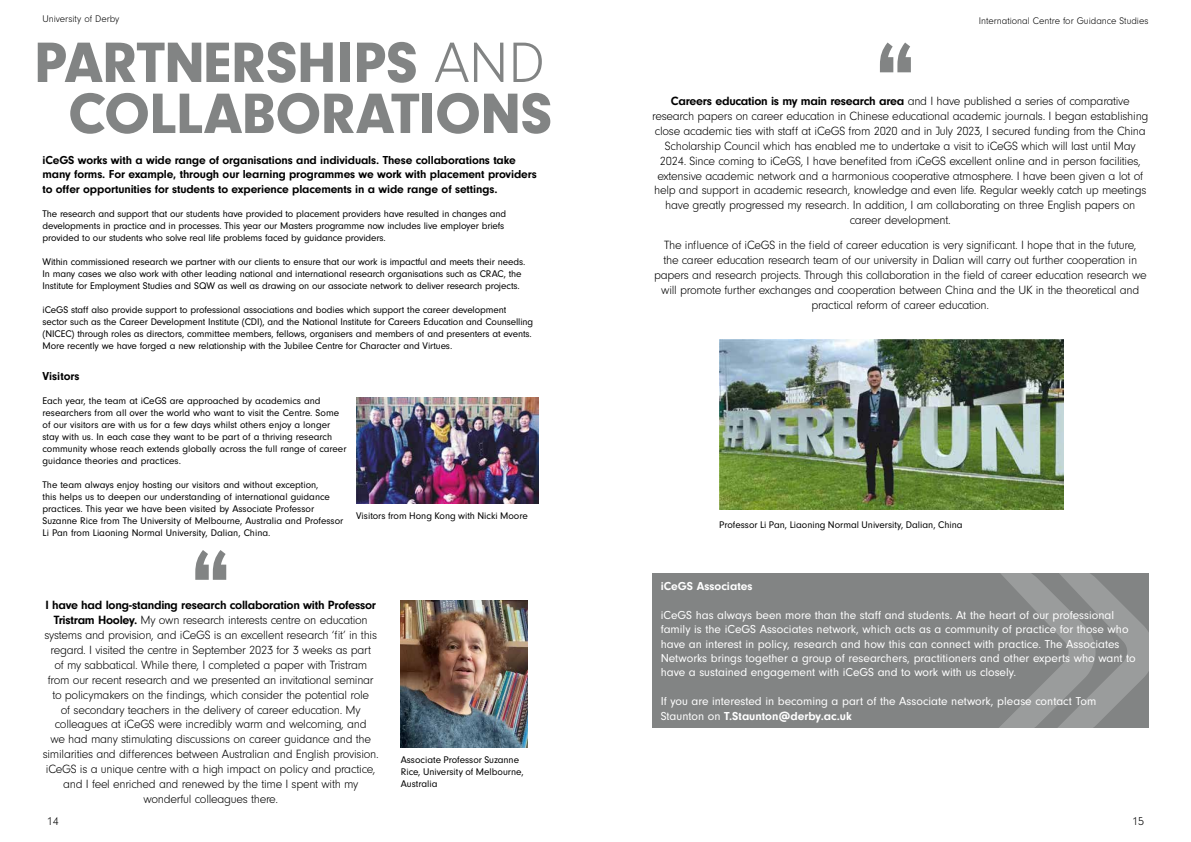
<style>
.page{position:relative;width:1191px;height:842px;background:#fff}
.page>*{position:absolute;margin:0;border:0;box-sizing:border-box;transform-origin:0 0}
.main_header{font:900 59px/51px "Neuzeit Gro";letter-spacing:-.01em;color:#828484;text-align:center}
.t1{font:300 12.4px/14.9px "Neuzeit Gro";letter-spacing:-.02em;color:#000;text-align:center}
.t2{font:12px/14.4px "Neuzeit Gro";color:#fff}
.t3{font:700 12px/14.4px "Neuzeit Gro";letter-spacing:-.01em;color:#000}
.t4{font:700 12px "Neuzeit Gro";color:#fff}
.t5{font:300 12px "Neuzeit Gro";color:#000}
.t6{font:10px/12px "Neuzeit Gro";letter-spacing:-.01em;color:#000}
.t7{font:300 10px "Neuzeit Gro";color:#000}
.s1{font-weight:300}
.s2{font-weight:700}
</style>
<div class="page">
<div style="left:652px;top:573px;width:496px;height:155px;background:#828484"></div>
<svg style="left:999px;top:573px;width:150px;height:155px"></svg>
<img style="left:356px;top:398px;width:183px;height:106px">
<svg style="left:195px;top:550px;width:31px;height:30px"></svg>
<img style="left:401px;top:601px;width:127px;height:146px">
<svg style="left:880px;top:43px;width:31px;height:29px"></svg>
<img style="left:719px;top:339px;width:344px;height:171px">
<p class="t7" style="left:43px;top:13px;width:78px">University of Derby</p>
<p class="t7" style="left:978px;top:15px;width:171px">International Centre for Guidance Studies</p>
<p class="main_header" style="left:34px;top:37px;width:520px">PARTNERSHIPS <span class="s1">AND<br></span>COLLABORATIONS</p>
<p class="t3" style="left:43px;top:153px;width:496px">iCeGS works with a wide range of organisations and individuals. These collaborations take many forms. For example, through our learning programmes we work with placement providers to offer opportunities for students to experience placements in a wide range of settings.</p>
<p class="t6" style="left:43px;top:208px;width:465px">The research and support that our students have provided to placement providers have resulted in changes and developments in practice and in processes. This year our Masters programme now includes live employer briefs provided to our students who solve real life problems faced by guidance providers.</p>
<p class="t6" style="left:43px;top:256px;width:484px">Within commissioned research we partner with our clients to ensure that our work is impactful and meets their needs.<br>In many cases we also work with other leading national and international research organisations such as CRAC, the<br>Institute for Employment Studies and SQW as well as drawing on our associate network to deliver research projects.</p>
<p class="t6" style="left:43px;top:304px;width:492px">iCeGS staff also provide support to professional associations and bodies which support the career development sector such as the Career Development Institute (CDI), and the National Institute for Careers Education and Counselling (NICEC) through roles as directors, committee members, fellows, organisers and members of and presenters at events.<br>More recently we have forged a new relationship with the Jubilee Centre for Character and Virtues.</p>
<p class="t3" style="left:43px;top:369px;width:39px">Visitors</p>
<p class="t6" style="left:43px;top:395px;width:305px">Each year, the team at iCeGS are approached by academics and researchers from all over the world who want to visit the Centre. Some of our visitors are with us for a few days whilst others enjoy a longer stay with us. In each case they want to be part of a thriving research community whose reach extends globally across the full range of career guidance theories and practices.</p>
<p class="t6" style="left:43px;top:479px;width:302px">The team always enjoy hosting our visitors and without exception,<br>this helps us to deepen our understanding of international guidance practices. This year we have been visited by Associate Professor Suzanne Rice from The University of Melbourne, Australia and Professor Li Pan from Liaoning Normal University, Dalian, China.</p>
<p class="t6" style="left:356px;top:510px;width:173px">Visitors from Hong Kong with Nicki Moore</p>
<p class="t1" style="left:43px;top:598px;width:338px"><span class="s2">I have had long-standing research collaboration with Professor Tristram Hooley.</span> My own research interests centre on education systems and provision, and iCeGS is an excellent research ‘fit’ in this regard. I visited the centre in September 2023 for 3 weeks as part<br>of my sabbatical. While there, I completed a paper with Tristram from our recent research and we presented an invitational seminar to policymakers on the findings, which consider the potential role<br>of secondary teachers in the delivery of career education. My colleagues at iCeGS were incredibly warm and welcoming, and<br>we had many stimulating discussions on career guidance and the similarities and differences between Australian and English provision. iCeGS is a unique centre with a high impact on policy and practice, and I feel enriched and renewed by the time I spent with my wonderful colleagues there.</p>
<p class="t6" style="left:401px;top:754px;width:124px">Associate Professor Suzanne<br>Rice, University of Melbourne,<br>Australia</p>
<p class="t1" style="left:652px;top:94px;width:498px"><span class="s2">Careers education is my main research area</span> and I have published a series of comparative research papers on career education in Chinese educational academic journals. I began establishing close academic ties with staff at iCeGS from 2020 and in July 2023, I secured funding from the China Scholarship Council which has enabled me to undertake a visit to iCeGS which will last until May 2024. Since coming to iCeGS, I have benefited from iCeGS excellent online and in person facilities, extensive academic network and a harmonious cooperative atmosphere. I have been given a lot of help and support in academic research, knowledge and even life. Regular weekly catch up meetings have greatly progressed my research. In addition, I am collaborating on three English papers on career development.</p>
<p class="t1" style="left:654px;top:238px;width:494px">The influence of iCeGS in the field of career education is very significant. I hope that in the future,<br>the career education research team of our university in Dalian will carry out further cooperation in papers and research projects. Through this collaboration in the field of career education research we will promote further exchanges and cooperation between China and the UK in the theoretical and practical reform of career education.</p>
<p class="t6" style="left:719px;top:519px;width:245px">Professor Li Pan, Liaoning Normal University, Dalian, China</p>
<p class="t4" style="left:660px;top:579px;width:93px">iCeGS Associates</p>
<p class="t2" style="left:660px;top:608px;width:476px">iCeGS has always been more than the staff and students. At the heart of our professional family is the iCeGS Associates network, which acts as a community of practice for those who have an interest in policy, research and how this can connect with practice. The Associates Networks brings together a group of researchers, practitioners and other experts who want to have a sustained engagement with iCeGS and to work with us closely.</p>
<p class="t2" style="left:660px;top:694px;width:437px">If you are interested in becoming a part of the Associate network, please contact Tom<br>Staunton on <span class="s2">T.Staunton@derby.ac.uk</span></p>
<p class="t5" style="left:47px;top:814px;width:13px">14</p>
<p class="t5" style="left:1132px;top:814px;width:13px">15</p>
</div>
